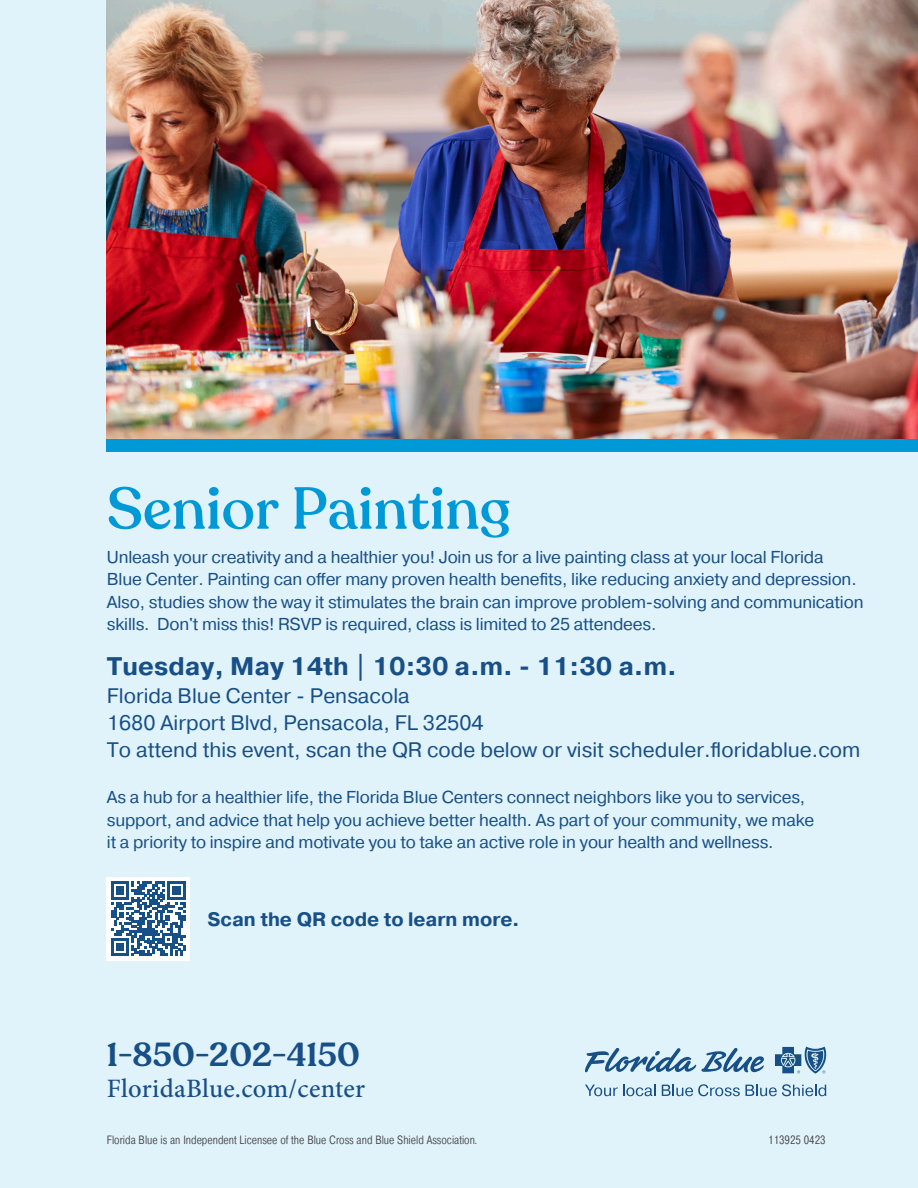
<style>
.page{position:relative;width:918px;height:1188px;background:#e0f2fa}
.page>*{position:absolute;margin:0;border:0;box-sizing:border-box;transform-origin:0 0}
.t1{font:500 58.5px "Recoleta";color:#0099d8}
.t2{font:600 33px "Recoleta";letter-spacing:.005em;color:#174f87}
.t3{font:500 26.55px "Minion Pro";letter-spacing:.01em;color:#174f87}
.t4{font:700 25.5px "Pragmatica";color:#174f87}
.t5{font:21px "Pragmatica";color:#174f87}
.t6{font:700 19.5px "Pragmatica";color:#174f87}
.t7{font:17.25px/22.5px "Pragmatica";letter-spacing:-.01em;color:#174f87}
.t8{font:300 12px "Pragmatica Cond";color:#3e3e3f}
</style>
<div class="page">
<svg style="left:585px;top:1085px;width:70px;height:11px"></svg>
<svg style="left:662px;top:1084px;width:164px;height:12px"></svg>
<svg style="left:585px;top:1048px;width:179px;height:25px"></svg>
<svg style="left:775px;top:1047px;width:52px;height:27px"></svg>
<div style="left:107px;top:439px;width:811px;height:13px;background:#0099d8"></div>
<div style="left:107px;top:877px;width:83px;height:83px;background:#fff"></div>
<svg style="left:111px;top:882px;width:75px;height:74px"></svg>
<img style="left:107px;top:0;width:811px;height:439px">
<h1 class="t1" style="left:107px;top:473px;width:406px">Senior Painting</h1>
<p class="t7" style="left:107px;top:545px;width:758px">Unleash your creativity and a healthier you! Join us for a live painting class at your local Florida<br>Blue Center. Painting can offer many proven health benefits, like reducing anxiety and depression.<br>Also, studies show the way it stimulates the brain can improve problem-solving and communication skills. Don't miss this! RSVP is required, class is limited to 25 attendees.</p>
<h3 class="t4" style="left:107px;top:651px;width:571px">Tuesday, May 14th | 10:30 a.m. - 11:30 a.m.</h3>
<p class="t5" style="left:107px;top:680px;width:304px">Florida Blue Center - Pensacola</p>
<p class="t5" style="left:107px;top:707px;width:378px">1680 Airport Blvd, Pensacola, FL 32504</p>
<p class="t5" style="left:107px;top:734px;width:755px">To attend this event, scan the QR code below or visit scheduler.floridablue.com</p>
<p class="t7" style="left:107px;top:785px;width:709px">As a hub for a healthier life, the Florida Blue Centers connect neighbors like you to services, support, and advice that help you achieve better health. As part of your community, we make it a priority to inspire and motivate you to take an active role in your health and wellness.</p>
<p class="t6" style="left:207px;top:907px;width:314px">Scan the QR code to learn more.</p>
<h2 class="t2" style="left:107px;top:1034px;width:254px">1-850-202-4150</h2>
<h3 class="t3" style="left:107px;top:1071px;width:260px">FloridaBlue.com/center</h3>
<p class="t8" style="left:107px;top:1133px;width:372px">Florida Blue is an Independent Licensee of the Blue Cross and Blue Shield Association.</p>
<p class="t8" style="left:768px;top:1133px;width:59px">113925 0423</p>
</div>
